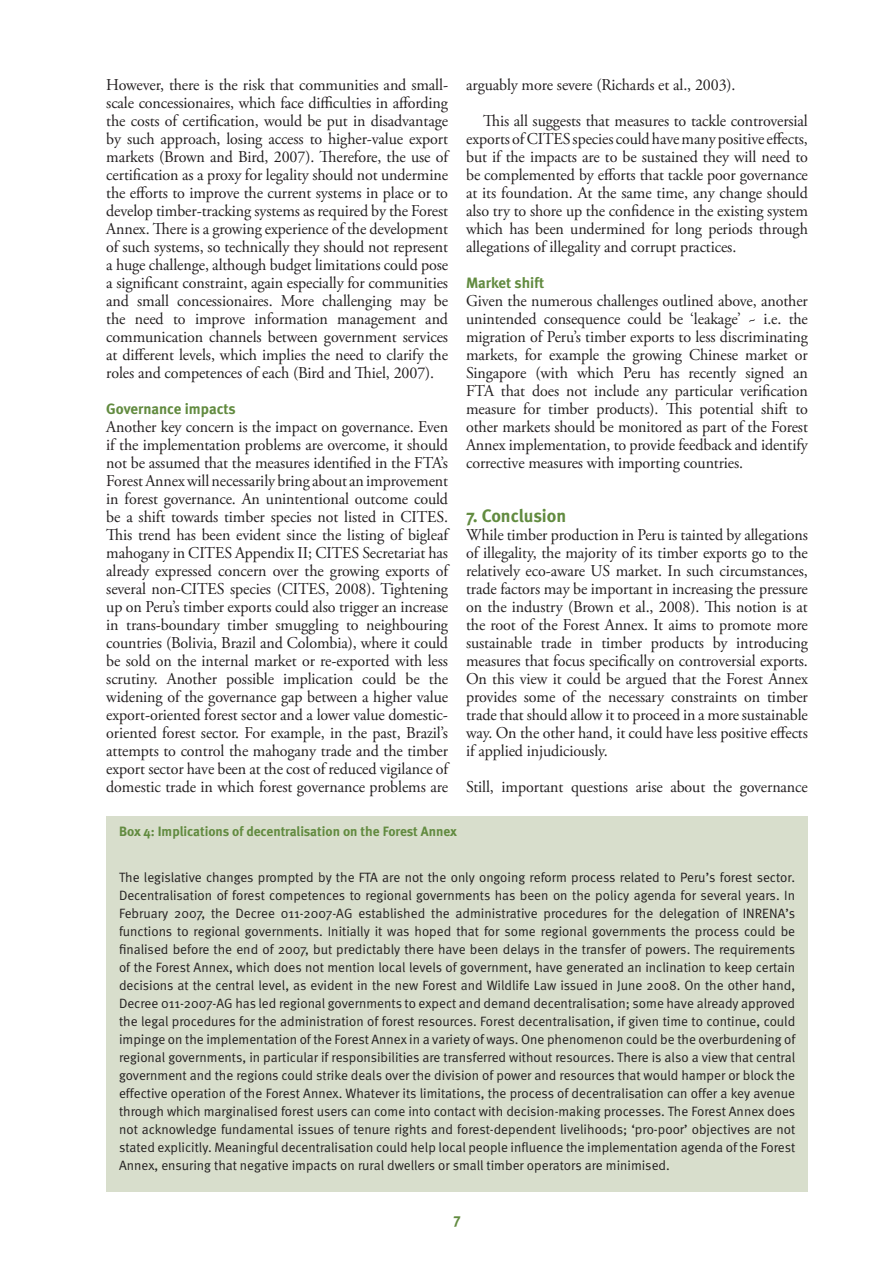
<style>
.page{position:relative;width:893px;height:1263px;background:#fff}
.page>*{position:absolute;margin:0;border:0;box-sizing:border-box;transform-origin:0 0}
.Body_Header_1{font:700 18px "Meta";color:#628b40}
.Body_Text_no_indent{font:16.5px/18px "Adobe Garamond Pro";letter-spacing:-.005em;color:#231f20;text-align:justify}
.Body_Text{font:16.5px/18px "Adobe Garamond Pro";letter-spacing:-.005em;color:#231f20;text-align:justify}
.Body_Subheader{font:700 15px "Meta";color:#628b40}
.Box_Text{font:13.5px/18px "Meta Normal";color:#231f20;text-align:justify}
.BP_Box_heading{font:700 13.5px "Meta";color:#628b40}
</style>
<div class="page">
<div style="left:106px;top:816px;width:702px;height:376px;background:#d8decc"></div>
<p class="Body_Text_no_indent" style="left:106px;top:76px;width:343px">However, there is the risk that communities and small&shy;scale concessionaires, which face difficulties in affording the costs of certification, would be put in disadvantage by such approach, losing access to higher-value export markets (Brown and Bird, 2007). Therefore, the use of certification as a proxy for legality should not undermine the efforts to improve the current systems in place or to develop timber-tracking systems as required by the Forest Annex. There is a growing experience of the development of such systems, so technically they should not represent a huge challenge, although budget limitations could pose a significant constraint, again especially for communities and small concessionaires. More challenging may be the need to improve information management and communication channels between government services at different levels, which implies the need to clarify the roles and competences of each (Bird and Thiel, 2007).</p>
<p class="Body_Subheader" style="left:106px;top:399px;width:131px">Governance impacts</p>
<p class="Body_Text_no_indent" style="left:106px;top:418px;width:343px">Another key concern is the impact on governance. Even if the implementation problems are overcome, it should not be assumed that the measures identified in the FTA’s Forest Annex will necessarily bring about an improvement in forest governance. An unintentional outcome could be a shift towards timber species not listed in CITES.<br>This trend has been evident since the listing of bigleaf mahogany in CITES Appendix II; CITES Secretariat has already expressed concern over the growing exports of several non-CITES species (CITES, 2008). Tightening up on Peru’s timber exports could also trigger an increase in trans-boundary timber smuggling to neighbouring countries (Bolivia, Brazil and Colombia), where it could be sold on the internal market or re-exported with less scrutiny. Another possible implication could be the widening of the governance gap between a higher value export-oriented forest sector and a lower value domestic&shy;oriented forest sector. For example, in the past, Brazil’s attempts to control the mahogany trade and the timber export sector have been at the cost of reduced vigilance of domestic trade in which forest governance problems are</p>
<p class="Body_Text_no_indent" style="left:466px;top:76px;width:271px">arguably more severe (Richards et al., 2003).</p>
<p class="Body_Text" style="left:466px;top:112px;width:343px;text-indent:17px">This all suggests that measures to tackle controversial exports of CITES species could have many positive effects, but if the impacts are to be sustained they will need to be complemented by efforts that tackle poor governance at its foundation. At the same time, any change should also try to shore up the confidence in the existing system which has been undermined for long periods through allegations of illegality and corrupt practices.</p>
<p class="Body_Subheader" style="left:466px;top:273px;width:80px">Market shift</p>
<p class="Body_Text_no_indent" style="left:466px;top:292px;width:343px">Given the numerous challenges outlined above, another unintended consequence could be ‘leakage’ ~ i.e. the migration of Peru’s timber exports to less discriminating markets, for example the growing Chinese market or Singapore (with which Peru has recently signed an FTA that does not include any particular verification measure for timber products). This potential shift to other markets should be monitored as part of the Forest Annex implementation, to provide feedback and identify corrective measures with importing countries.</p>
<p class="Body_Header_1" style="left:466px;top:504px;width:102px">7. Conclusion</p>
<p class="Body_Text_no_indent" style="left:466px;top:526px;width:343px">While timber production in Peru is tainted by allegations of illegality, the majority of its timber exports go to the relatively eco-aware US market. In such circumstances, trade factors may be important in increasing the pressure on the industry (Brown et al., 2008). This notion is at the root of the Forest Annex. It aims to promote more sustainable trade in timber products by introducing measures that focus specifically on controversial exports.<br>On this view it could be argued that the Forest Annex provides some of the necessary constraints on timber trade that should allow it to proceed in a more sustainable way. On the other hand, it could have less positive effects if applied injudiciously.</p>
<p class="Body_Text_no_indent" style="left:466px;top:778px;width:343px">Still, important questions arise about the governance</p>
<p class="BP_Box_heading" style="left:119px;top:823px;width:339px">Box 4: Implications of decentralisation on the Forest Annex</p>
<p class="Box_Text" style="left:119px;top:868px;width:678px">The legislative changes prompted by the FTA are not the only ongoing reform process related to Peru’s forest sector.<br>Decentralisation of forest competences to regional governments has been on the policy agenda for several years. In February 2007, the Decree 011-2007-AG established the administrative procedures for the delegation of INRENA’s functions to regional governments. Initially it was hoped that for some regional governments the process could be finalised before the end of 2007, but predictably there have been delays in the transfer of powers. The requirements of the Forest Annex, which does not mention local levels of government, have generated an inclination to keep certain decisions at the central level, as evident in the new Forest and Wildlife Law issued in June 2008. On the other hand, Decree 011-2007-AG has led regional governments to expect and demand decentralisation; some have already approved the legal procedures for the administration of forest resources. Forest decentralisation, if given time to continue, could impinge on the implementation of the Forest Annex in a variety of ways. One phenomenon could be the overburdening of regional governments, in particular if responsibilities are transferred without resources. There is also a view that central government and the regions could strike deals over the division of power and resources that would hamper or block the effective operation of the Forest Annex. Whatever its limitations, the process of decentralisation can offer a key avenue through which marginalised forest users can come into contact with decision-making processes. The Forest Annex does not acknowledge fundamental issues of tenure rights and forest-dependent livelihoods; ‘pro-poor’ objectives are not stated explicitly. Meaningful decentralisation could help local people influence the implementation agenda of the Forest Annex, ensuring that negative impacts on rural dwellers or small timber operators are minimised.</p>
<p class="Body_Subheader" style="left:453px;top:1209px;width:9px">7</p>
</div>
